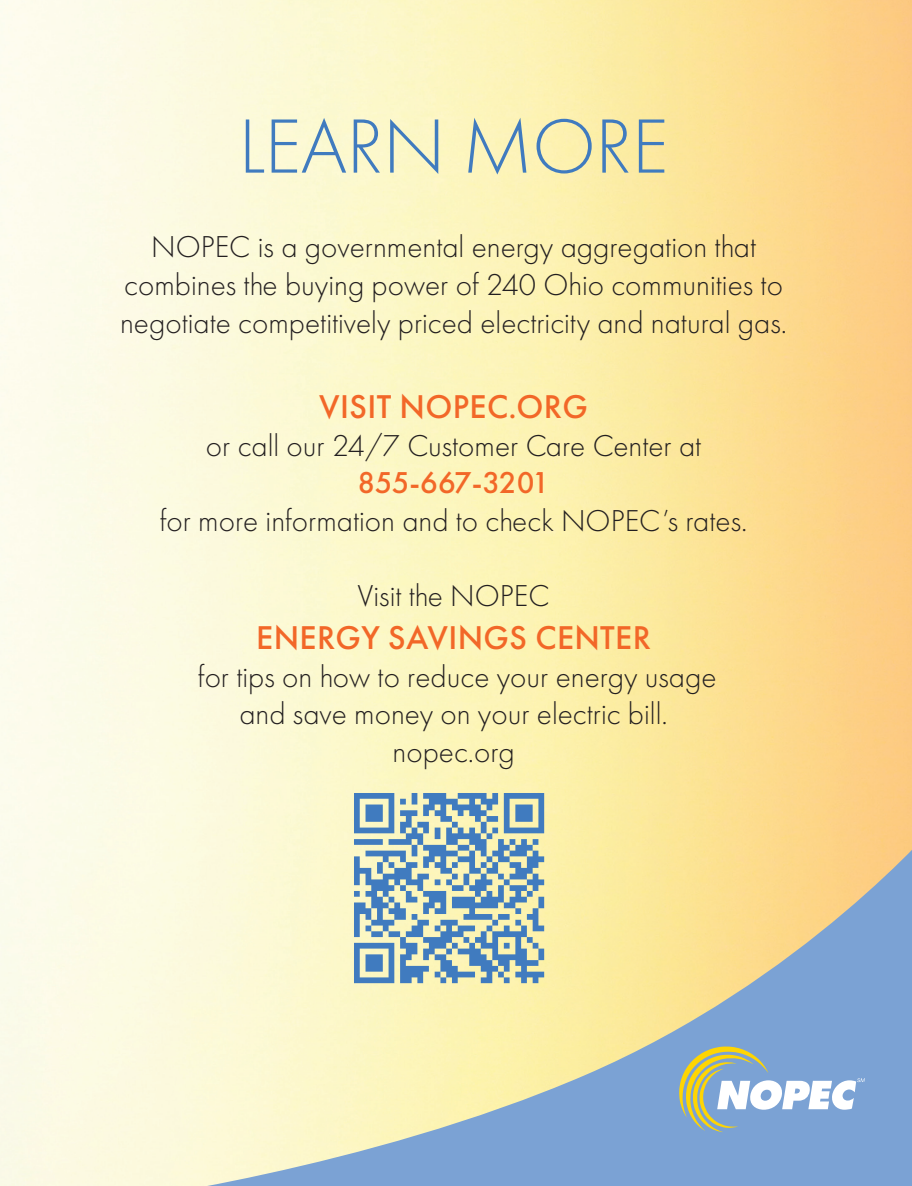
<style>
.page{position:relative;width:912px;height:1186px;background:#fff}
.page>*{position:absolute;margin:0;border:0;box-sizing:border-box;transform-origin:0 0}
.t1{font:300 79.65px "Futura PT";letter-spacing:-.01em;color:#407bbf}
.t2{font:500 34.2px "Futura PT";letter-spacing:.01em;color:#f26728}
.t3{font:300 31.35px/37.7px "Futura PT";color:#231f20;text-align:center}
.t4{font:500 31.35px "Futura PT";letter-spacing:-.025em;color:#f26728}
</style>
<div class="page">
<svg style="left:109px;top:820px;width:802px;height:365px;background:#d4d8c2"></svg>
<svg style="left:678px;top:1045px;width:186px;height:86px"></svg>
<img style="left:326px;top:765px;width:246px;height:246px">
<h1 class="t1" style="left:238px;top:101px;width:431px">LEARN MORE</h1>
<p class="t3" style="left:120px;top:228px;width:668px">NOPEC is a governmental energy aggregation that combines the buying power of 240 Ohio communities to negotiate competitively priced electricity and natural gas.</p>
<p class="t2" style="left:319px;top:386px;width:270px">VISIT NOPEC.ORG</p>
<p class="t3" style="left:206px;top:426px;width:496px">or call our 24/7 Customer Care Center at</p>
<p class="t4" style="left:357px;top:464px;width:193px">855-667-3201</p>
<p class="t3" style="left:160px;top:502px;width:589px">for more information and to check NOPEC’s rates.</p>
<p class="t3" style="left:357px;top:577px;width:194px">Visit the NOPEC</p>
<p class="t2" style="left:256px;top:616px;width:396px">ENERGY SAVINGS CENTER</p>
<p class="t3" style="left:198px;top:657px;width:520px">for tips on how to reduce your energy usage and save money on your electric bill. nopec.org</p>
</div>
